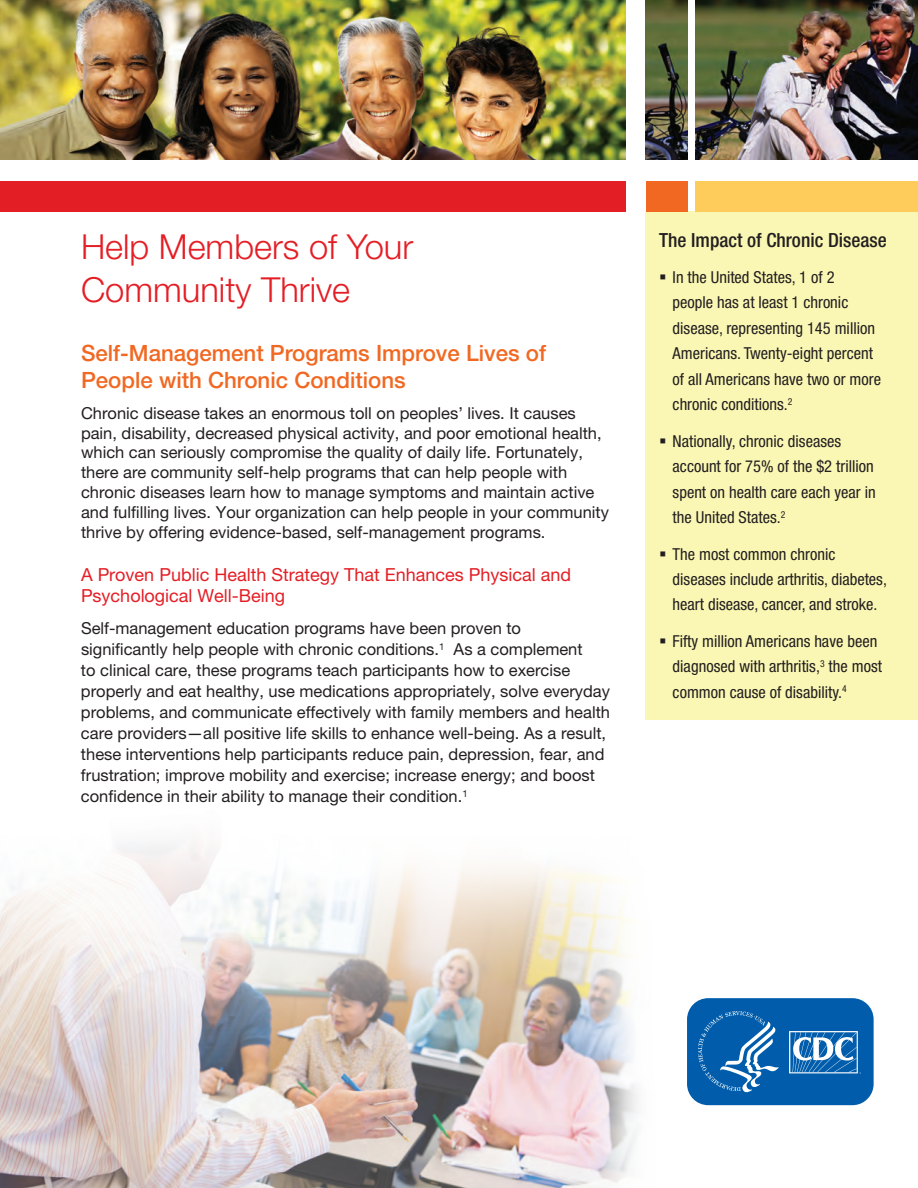
<style>
.page{position:relative;width:918px;height:1188px;background:#fff}
.page>*{position:absolute;margin:0;border:0;box-sizing:border-box;transform-origin:0 0}
.t1{font:300 34.5px/43.2px "Helvetica Neue";color:#e41e25}
.t2{font:500 22.5px/27px "Helvetica Neue LT Pro";color:#f16822}
.t3{font:500 condensed 19.5px "Helvetica Neue LT Pro";color:#231f20}
.t4{font:18px/21.6px "Helvetica Neue LT Pro";color:#e41e25}
.t5{font:16.5px/21px "Helvetica Neue LT Pro";color:#231f20}
.t6{font:condensed 16.5px/25.5px "Helvetica Neue LT Pro";color:#231f20}
</style>
<div class="page">
<img style="left:0;top:842px;width:638px;height:346px">
<img style="left:0;top:0;width:626px;height:160px">
<div style="left:646px;top:211px;width:272px;height:508px;background:#faf7b4"></div>
<img style="left:646px;top:0;width:41px;height:160px">
<img style="left:696px;top:0;width:222px;height:160px">
<div style="left:0;top:181px;width:626px;height:30px;background:#e41e25"></div>
<div style="left:646px;top:181px;width:41px;height:30px;background:#f16822"></div>
<div style="left:696px;top:181px;width:222px;height:30px;background:#fdcc5b"></div>
<svg style="left:687px;top:998px;width:187px;height:108px;background:#2372b6"></svg>
<h1 class="t1" style="left:81px;top:224px;width:334px">Help Members of Your<br>Community Thrive</h1>
<h2 class="t2" style="left:81px;top:340px;width:467px">Self-Management Programs Improve Lives of<br>People with Chronic Conditions</h2>
<p class="t5" style="left:81px;top:403px;width:530px;line-height:19.8px">Chronic disease takes an enormous toll on peoples’ lives. It causes pain, disability, decreased physical activity, and poor emotional health, which can seriously compromise the quality of daily life. Fortunately, there are community self-help programs that can help people with chronic diseases learn how to manage symptoms and maintain active and fulfilling lives. Your organization can help people in your community thrive by offering evidence-based, self-management programs.</p>
<p class="t4" style="left:81px;top:563px;width:492px">A Proven Public Health Strategy That Enhances Physical and<br>Psychological Well-Being</p>
<p class="t5" style="left:81px;top:618px;width:531px">Self-management education programs have been proven to significantly help people with chronic conditions.<sup>1</sup> As a complement<br>to clinical care, these programs teach participants how to exercise properly and eat healthy, use medications appropriately, solve everyday problems, and communicate effectively with family members and health care providers—all positive life skills to enhance well-being. As a result, these interventions help participants reduce pain, depression, fear, and frustration; improve mobility and exercise; increase energy; and boost confidence in their ability to manage their condition.<sup>1</sup></p>
<p class="t3" style="left:659px;top:228px;width:229px">The Impact of Chronic Disease</p>
<p class="t6" style="left:673px;top:264px;width:210px">In the United States, 1 of 2<br>people has at least 1 chronic disease, representing 145 million<br>Americans. Twenty-eight percent of all Americans have two or more chronic conditions.<sup>2</sup></p>
<p class="t6" style="left:673px;top:428px;width:205px">Nationally, chronic diseases account for 75% of the $2 trillion spent on health care each year in the United States.<sup>2</sup></p>
<p class="t6" style="left:673px;top:541px;width:216px">The most common chronic diseases include arthritis, diabetes, heart disease, cancer, and stroke.</p>
<p class="t6" style="left:673px;top:628px;width:211px">Fifty million Americans have been diagnosed with arthritis,<sup>3</sup> the most common cause of disability.<sup>4</sup></p>
</div>
